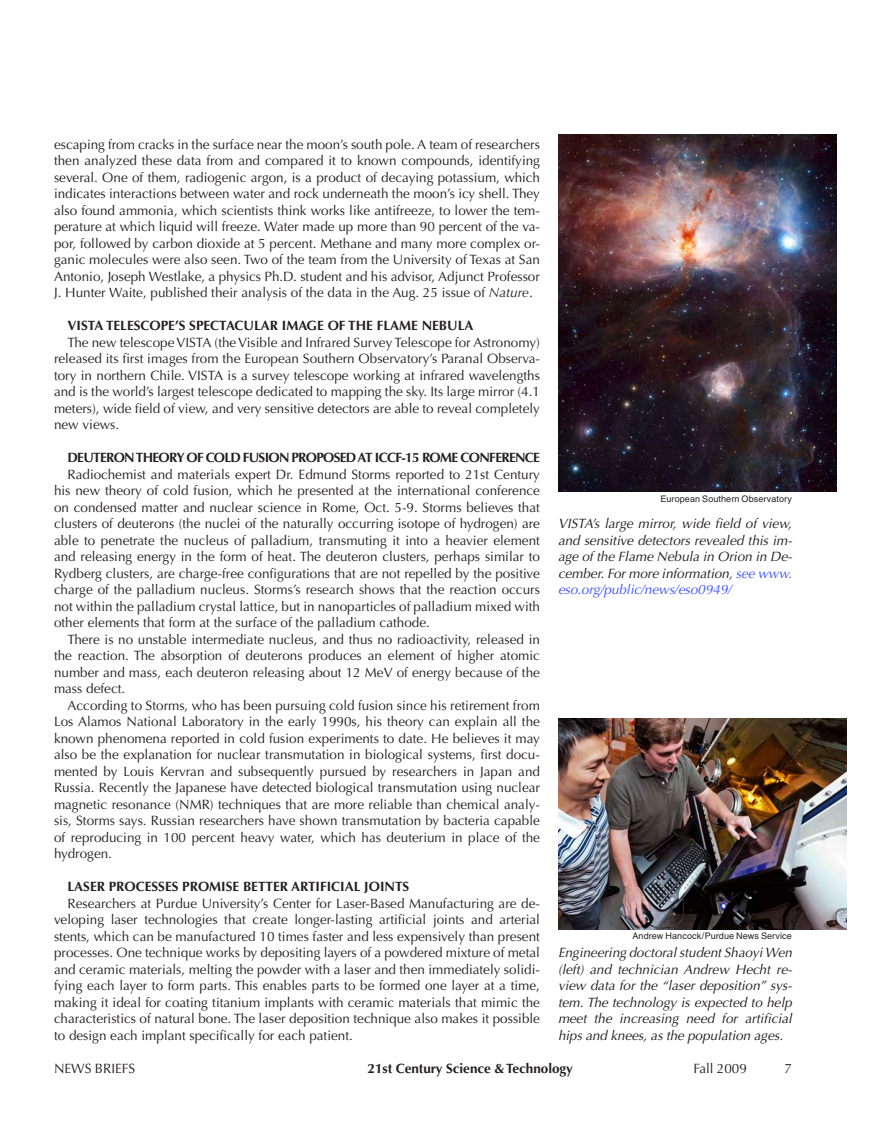
<style>
.page{position:relative;width:891px;height:1134px;background:#fff}
.page>*{position:absolute;margin:0;border:0;box-sizing:border-box;transform-origin:0 0}
.TextNoIndent{font:13.5px/16.5px "Optima";color:#231f20;text-align:justify}
.Captions{font:italic 13.5px/16.5px "Optima";color:#231f20;text-align:justify}
.t1{font:700 13.5px "Optima";color:#231f20}
.t2{font:700 13.5px "Optima";letter-spacing:-.05em;color:#231f20}
.PixCredit{font:9px "Helvetica";letter-spacing:.01em;color:#231f20}
.s1{font-style:italic}
.s2{color:#4055ff}
</style>
<div class="page">
<img style="left:558px;top:718px;width:288px;height:211px">
<img style="left:558px;top:135px;width:279px;height:357px">
<p class="TextNoIndent" style="left:54px;top:136px;width:488px">escaping from cracks in the surface near the moon’s south pole. A team of researchers then analyzed these data from and compared it to known compounds, identifying several. One of them, radiogenic argon, is a product of decaying potassium, which indicates interactions between water and rock underneath the moon’s icy shell. They also found ammonia, which scientists think works like antifreeze, to lower the tem&shy;perature at which liquid will freeze. Water made up more than 90 percent of the va&shy;por, followed by carbon dioxide at 5 percent. Methane and many more complex or&shy;ganic molecules were also seen. Two of the team from the University of Texas at San Antonio, Joseph Westlake, a physics Ph.D. student and his advisor, Adjunct Professor J. Hunter Waite, published their analysis of the data in the Aug. 25 issue of <span class="s1">Nature</span>.</p>
<p class="t1" style="left:68px;top:318px;width:407px">VISTA TELESCOPE’S SPECTACULAR IMAGE OF THE FLAME NEBULA</p>
<p class="TextNoIndent" style="left:54px;top:334px;width:488px;text-indent:14px">The new telescopeVISTA (theVisible and Infrared Survey Telescope for Astronomy) released its first images from the European Southern Observatory’s Paranal Observa&shy;tory in northern Chile. VISTA is a survey telescope working at infrared wavelengths and is the world’s largest telescope dedicated to mapping the sky. Its large mirror (4.1 meters), wide field of view, and very sensitive detectors are able to reveal completely new views.</p>
<p class="t2" style="left:68px;top:450px;width:474px">DEUTERONTHEORY OF COLD FUSION PROPOSEDAT ICCF-15 ROME CONFERENCE</p>
<p class="TextNoIndent" style="left:54px;top:466px;width:488px;text-indent:14px">Radiochemist and materials expert Dr. Edmund Storms reported to 21st Century his new theory of cold fusion, which he presented at the international conference on condensed matter and nuclear science in Rome, Oct. 5-9. Storms believes that clusters of deuterons (the nuclei of the naturally occurring isotope of hydrogen) are able to penetrate the nucleus of palladium, transmuting it into a heavier element and releasing energy in the form of heat. The deuteron clusters, perhaps similar to Rydberg clusters, are charge-free configurations that are not repelled by the positive charge of the palladium nucleus. Storms’s research shows that the reaction occurs not within the palladium crystal lattice, but in nanoparticles of palladium mixed with other elements that form at the surface of the palladium cathode.</p>
<p class="TextNoIndent" style="left:54px;top:631px;width:488px;text-indent:14px">There is no unstable intermediate nucleus, and thus no radioactivity, released in the reaction. The absorption of deuterons produces an element of higher atomic number and mass, each deuteron releasing about 12 MeV of energy because of the mass defect.</p>
<p class="TextNoIndent" style="left:54px;top:697px;width:488px;text-indent:14px">According to Storms, who has been pursuing cold fusion since his retirement from Los Alamos National Laboratory in the early 1990s, his theory can explain all the known phenomena reported in cold fusion experiments to date. He believes it may also be the explanation for nuclear transmutation in biological systems, first docu&shy;mented by Louis Kervran and subsequently pursued by researchers in Japan and Russia. Recently the Japanese have detected biological transmutation using nuclear magnetic resonance (NMR) techniques that are more reliable than chemical analy&shy;sis, Storms says. Russian researchers have shown transmutation by bacteria capable of reproducing in 100 percent heavy water, which has deuterium in place of the hydrogen.</p>
<p class="t1" style="left:68px;top:879px;width:343px">LASER PROCESSES PROMISE BETTER ARTIFICIAL JOINTS</p>
<p class="TextNoIndent" style="left:54px;top:895px;width:488px;text-indent:14px">Researchers at Purdue University’s Center for Laser-Based Manufacturing are de&shy;veloping laser technologies that create longer-lasting artificial joints and arterial stents, which can be manufactured 10 times faster and less expensively than present processes. One technique works by depositing layers of a powdered mixture of metal and ceramic materials, melting the powder with a laser and then immediately solidi&shy;fying each layer to form parts. This enables parts to be formed one layer at a time, making it ideal for coating titanium implants with ceramic materials that mimic the characteristics of natural bone. The laser deposition technique also makes it possible to design each implant specifically for each patient.</p>
<p class="TextNoIndent" style="left:54px;top:1060px;width:83px">NEWS BRIEFS</p>
<p class="PixCredit" style="left:661px;top:494px;width:133px">European Southern Observatory</p>
<p class="Captions" style="left:558px;top:515px;width:236px">VISTA’s large mirror, wide field of view, and sensitive detectors revealed this im&shy;age of the Flame Nebula in Orion in De&shy;cember. For more information, <span class="s2">see www. eso.org/public/news/eso0949/</span></p>
<p class="PixCredit" style="left:632px;top:931px;width:161px">Andrew Hancock/Purdue News Service</p>
<p class="Captions" style="left:558px;top:944px;width:236px">Engineering doctoral student ShaoyiWen (left) and technician Andrew Hecht re&shy;view data for the “laser deposition” sys&shy;tem. The technology is expected to help meet the increasing need for artificial hips and knees, as the population ages.</p>
<p class="t1" style="left:368px;top:1060px;width:207px">21st Century Science &amp; Technology</p>
<p class="TextNoIndent" style="left:693px;top:1060px;width:55px">Fall 2009</p>
</div>
